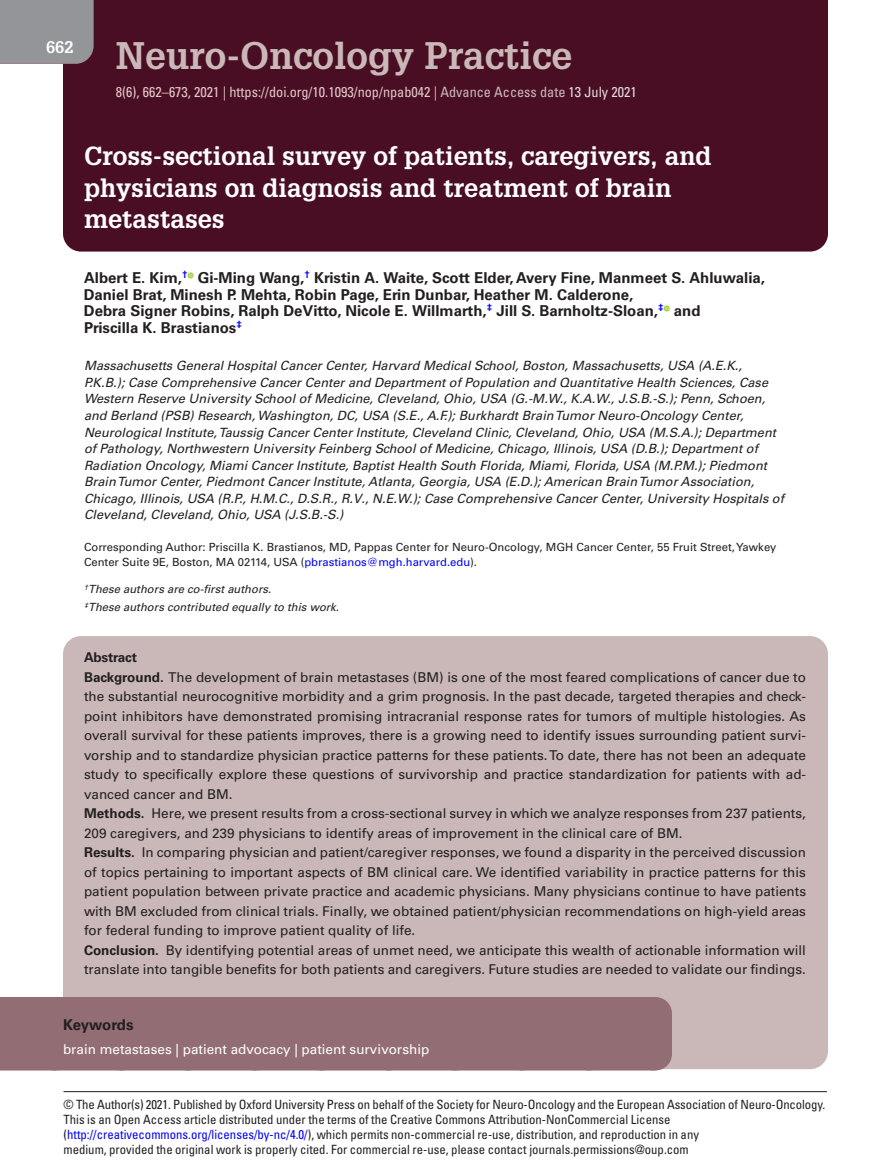
<style>
.page{position:relative;width:891px;height:1175px;background:#fff}
.page>*{position:absolute;margin:0;border:0;box-sizing:border-box;transform-origin:0 0}
.t1{font:700 37.5px "Glypha LT Std";color:#cab8b9}
.t2{font:700 25.5px/31.5px "Glypha LT Std";color:#fff}
.t3{font:700 16.5px "Glypha LT Std";color:#fff}
.t4{font:700 15px/16.5px "Univers LT Std";color:#231f20}
.t5{font:condensed 14.25px "Univers LT Std";color:#e4c8c9}
.t6{font:13.5px/19.5px "Univers LT Std";color:#231f20}
.t7{font:13.5px "Univers LT Std";color:#fff}
.t8{font:italic 12.75px/16.5px "Univers LT Std";color:#231f20}
.t9{font:condensed 12.75px/15px "Univers LT Std";color:#231f20}
.t10{font:11.25px/15px "Univers LT Std";color:#231f20}
.t11{font:italic 11.25px/18px "Univers LT Std";color:#231f20}
.s1{color:#cab8b9}
.s2{color:#e4dadb}
.s3{color:#00f}
.s4{font-weight:700}
</style>
<div class="page">
<div style="left:63px;top:0;width:765px;height:166px;background:#490e24"></div>
<div style="left:63px;top:636px;width:765px;height:433px;background:#cab8b9;border-radius:18px"></div>
<hr style="left:64px;top:1091px;width:763px;height:1px;background:#231f20">
<svg style="left:188px;top:272px;width:6px;height:6px"></svg>
<svg style="left:664px;top:305px;width:6px;height:6px"></svg>
<div style="left:0;top:997px;width:655px;height:33px;background:#926d73"></div>
<hr style="left:655px;top:997px;width:1px;height:33px;background:#926d73">
<div style="left:0;top:1030px;width:665px;height:27px;background:#926d73"></div>
<div style="left:0;top:1037px;width:655px;height:33px;background:#926d73"></div>
<hr style="left:655px;top:1037px;width:1px;height:33px;background:#926d73">
<div style="left:63px;top:166px;width:765px;height:85px;background:#490e24"></div>
<div style="left:0;top:0;width:94px;height:64px;background:#939598"></div>
<p class="t3" style="left:46px;top:37px;width:29px">662</p>
<h1 class="t1" style="left:116px;top:32px;width:458px">Neuro-Oncology Practice</h1>
<p class="t5" style="left:116px;top:83px;width:522px">8(6), 662–673, 2021 | https://doi.org/10.1093/nop/npab042 | <span class="s1">Advance Access date</span> <span class="s2">13 July 2021</span></p>
<h2 class="t2" style="left:84px;top:140px;width:629px">Cross-sectional survey of patients, caregivers, and physicians on diagnosis and treatment of brain metastases</h2>
<p class="t4" style="left:84px;top:270px;width:683px">Albert E. Kim,<sup>†</sup> Gi-Ming Wang,<sup>†</sup> Kristin A. Waite, Scott Elder, Avery Fine, Manmeet S. Ahluwalia, Daniel Brat, Minesh P. Mehta, Robin Page, Erin Dunbar, Heather M. Calderone,<br>Debra Signer Robins, Ralph DeVitto, Nicole E. Willmarth,<sup>‡</sup> Jill S. Barnholtz-Sloan,<sup>‡</sup> and<br>Priscilla K. Brastianos<sup>‡</sup></p>
<p class="t8" style="left:84px;top:358px;width:702px">Massachusetts General Hospital Cancer Center, Harvard Medical School, Boston, Massachusetts, USA (A.E.K., P.K.B.); Case Comprehensive Cancer Center and Department of Population and Quantitative Health Sciences, Case Western Reserve University School of Medicine, Cleveland, Ohio, USA (G.-M.W., K.A.W., J.S.B.-S.); Penn, Schoen, and Berland (PSB) Research, Washington, DC, USA (S.E., A.F.); Burkhardt Brain Tumor Neuro-Oncology Center, Neurological Institute, Taussig Cancer Center Institute, Cleveland Clinic, Cleveland, Ohio, USA (M.S.A.); Department of Pathology, Northwestern University Feinberg School of Medicine, Chicago, Illinois, USA (D.B.); Department of Radiation Oncology, Miami Cancer Institute, Baptist Health South Florida, Miami, Florida, USA (M.P.M.); Piedmont Brain Tumor Center, Piedmont Cancer Institute, Atlanta, Georgia, USA (E.D.); American Brain Tumor Association, Chicago, Illinois, USA (R.P., H.M.C., D.S.R., R.V., N.E.W.); Case Comprehensive Cancer Center, University Hospitals of Cleveland, Cleveland, Ohio, USA (J.S.B.-S.)</p>
<p class="t10" style="left:84px;top:540px;width:694px">Corresponding Author: Priscilla K. Brastianos, MD, Pappas Center for Neuro-Oncology, MGH Cancer Center, 55 Fruit Street, Yawkey<br>Center Suite 9E, Boston, MA 02114, USA (<span class="s3">pbrastianos@mgh.harvard.edu</span>).</p>
<p class="t11" style="left:84px;top:580px;width:257px"><sup>†</sup>These authors are co-first authors.<br><sup>‡</sup>These authors contributed equally to this work.</p>
<p class="t6" style="left:84px;top:648px;width:724px"><span class="s4">Abstract<br>Background.</span> The development of brain metastases (BM) is one of the most feared complications of cancer due to the substantial neurocognitive morbidity and a grim prognosis. In the past decade, targeted therapies and check&shy;point inhibitors have demonstrated promising intracranial response rates for tumors of multiple histologies. As overall survival for these patients improves, there is a growing need to identify issues surrounding patient survi&shy;vorship and to standardize physician practice patterns for these patients. To date, there has not been an adequate study to specifically explore these questions of survivorship and practice standardization for patients with ad&shy;vanced cancer and BM.<br><span class="s4">Methods.</span> Here, we present results from a cross-sectional survey in which we analyze responses from 237 patients, 209 caregivers, and 239 physicians to identify areas of improvement in the clinical care of BM.<br><span class="s4">Results.</span> In comparing physician and patient/caregiver responses, we found a disparity in the perceived discussion of topics pertaining to important aspects of BM clinical care. We identified variability in practice patterns for this patient population between private practice and academic physicians. Many physicians continue to have patients with BM excluded from clinical trials. Finally, we obtained patient/physician recommendations on high-yield areas for federal funding to improve patient quality of life.<br><span class="s4">Conclusion.</span> By identifying potential areas of unmet need, we anticipate this wealth of actionable information will translate into tangible benefits for both patients and caregivers. Future studies are needed to validate our findings.</p>
<p class="t4" style="left:63px;top:1016px;width:72px">Keywords</p>
<p class="t7" style="left:63px;top:1041px;width:368px">brain metastases | patient advocacy | patient survivorship</p>
<p class="t9" style="left:64px;top:1096px;width:763px">© The Author(s) 2021. Published by Oxford University Press on behalf of the Society for Neuro-Oncology and the European Association of Neuro-Oncology.</p>
<p class="t9" style="left:64px;top:1112px;width:637px">This is an Open Access article distributed under the terms of the Creative Commons Attribution-NonCommercial License (<span class="s3">http://creativecommons.org/licenses/by-nc/4.0/</span>), which permits non-commercial re-use, distribution, and reproduction in any medium, provided the original work is properly cited. For commercial re-use, please contact journals.permissions@oup.com</p>
</div>
